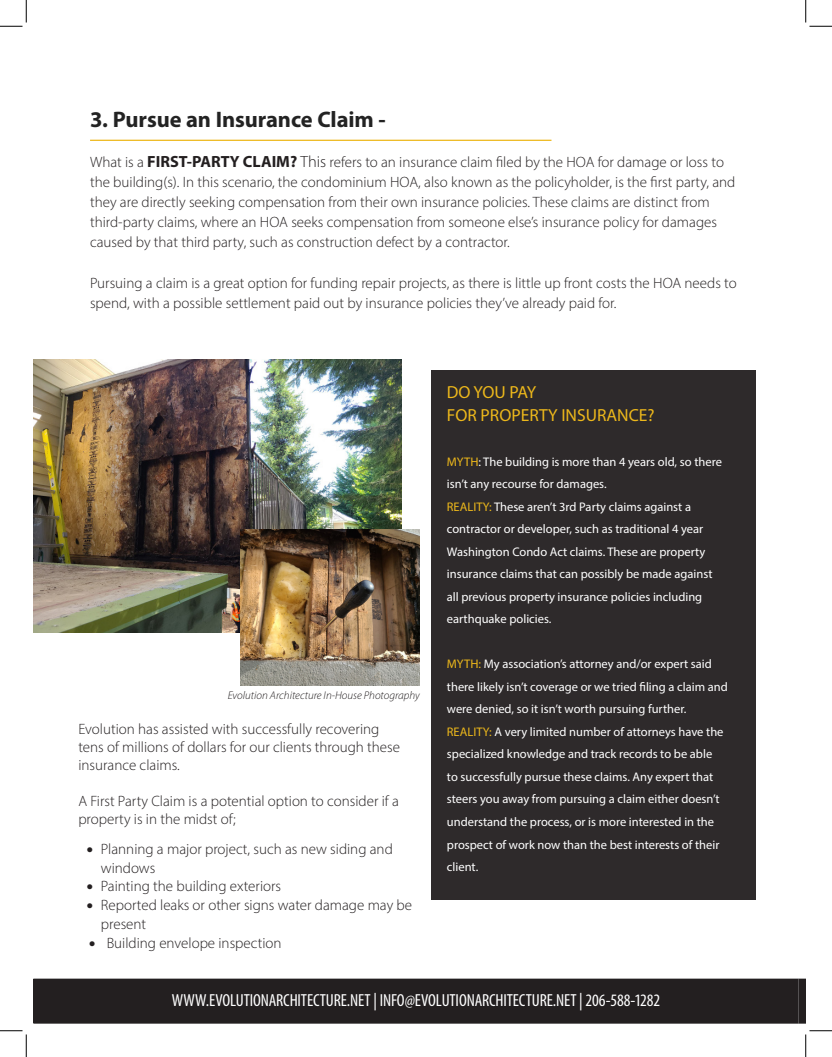
<style>
.page{position:relative;width:832px;height:1057px;background:#fff}
.page>*{position:absolute;margin:0;border:0;box-sizing:border-box;transform-origin:0 0}
.body_text_-_left{font:700 22.5px "Myriad Pro";letter-spacing:-.005em;color:#232323}
.body_text_-_left-2{font:condensed 17.5px "Myriad Pro";letter-spacing:-.01em;color:#fff}
.BT{font:17.5px "Myriad Pro";color:#edb81b}
.t1{font:300 15px/20px "Myriad Pro";color:#231f20}
.BT-2{font:12.5px/22.5px "Myriad Pro";color:#fff}
.Content_Source_Sans_6_White{font:italic 300 11.25px "Myriad Pro";color:#231f20}
.s1{font-weight:700;font-size:16.25px}
.s2{font-size:16.25px}
.s3{font-family:"Montserrat Alternates";font-weight:900}
.s4{color:#edb81b}
</style>
<div class="page">
<svg style="left:798px;top:978px;width:7px;height:45px"></svg>
<div style="left:34px;top:979px;width:764px;height:44px;background:#231f20"></div>
<div style="left:33px;top:978px;width:765px;height:45px;border:1px solid #231f20"></div>
<hr style="left:90px;top:140px;width:461px;height:1px;background:#edb81b">
<div style="left:431px;top:371px;width:325px;height:529px;background:#2e2a2b"></div>
<img style="left:33px;top:359px;width:369px;height:273px">
<img style="left:240px;top:529px;width:179px;height:156px">
<svg style="left:0;top:0;width:27px;height:27px"></svg>
<svg style="left:0;top:1030px;width:27px;height:27px"></svg>
<svg style="left:805px;top:0;width:27px;height:27px"></svg>
<svg style="left:805px;top:1030px;width:27px;height:27px"></svg>
<p class="body_text_-_left" style="left:90px;top:105px;width:297px">3. Pursue an Insurance Claim -</p>
<p class="t1" style="left:90px;top:151px;width:647px">What is a <span class="s1">FIRST-PARTY CLAIM?</span> <span class="s2">This</span> refers to an insurance claim filed by the HOA for damage or loss to the building(s). In this scenario, the condominium HOA, also known as the policyholder, is the first party, and they are directly seeking compensation from their own insurance policies. These claims are distinct from third-party claims, where an HOA seeks compensation from someone else’s insurance policy for damages caused by that third party, such as construction defect by a contractor.</p>
<p class="t1" style="left:90px;top:273px;width:648px">Pursuing a claim is a great option for funding repair projects, as there is little up front costs the HOA needs to spend, with a possible settlement paid out by insurance policies they’ve already paid for.</p>
<p class="Content_Source_Sans_6_White" style="left:228px;top:688px;width:194px">Evolution Architecture In-House Photography</p>
<p class="t1" style="left:78px;top:720px;width:323px;line-height:18px">Evolution has assisted with successfully recovering tens of millions of dollars for our clients through these insurance claims.</p>
<p class="t1" style="left:78px;top:792px;width:322px;line-height:18px">A First Party Claim is a potential option to consider if a property is in the midst of;</p>
<p class="t1" style="left:101px;top:839px;width:293px;line-height:18.8px;text-indent:-14px"><span class="s3">•</span> Planning a major project, such as new siding and windows</p>
<p class="t1" style="left:87px;top:876px;width:196px"><span class="s3">•</span> Painting the building exteriors</p>
<p class="t1" style="left:101px;top:895px;width:313px;line-height:18.8px;text-indent:-14px"><span class="s3">•</span> Reported leaks or other signs water damage may be present</p>
<p class="t1" style="left:89px;top:932px;width:194px"><span class="s3">•</span> Building envelope inspection</p>
<p class="BT" style="left:447px;top:382px;width:91px">DO YOU PAY</p>
<p class="BT" style="left:447px;top:404px;width:209px">FOR PROPERTY INSURANCE?</p>
<p class="BT-2" style="left:447px;top:450px;width:276px"><span class="s4">MYTH</span>: The building is more than 4 years old, so there isn’t any recourse for damages.</p>
<p class="BT-2" style="left:447px;top:495px;width:267px"><span class="s4">REALITY:</span> These aren’t 3rd Party claims against a contractor or developer, such as traditional 4 year Washington Condo Act claims. These are property insurance claims that can possibly be made against all previous property insurance policies including earthquake policies.</p>
<p class="BT-2" style="left:447px;top:653px;width:282px"><span class="s4">MYTH:</span> My association’s attorney and/or expert said there likely isn’t coverage or we tried filing a claim and were denied, so it isn’t worth pursuing further.</p>
<p class="BT-2" style="left:447px;top:720px;width:278px"><span class="s4">REALITY:</span> A very limited number of attorneys have the specialized knowledge and track records to be able to successfully pursue these claims. Any expert that steers you away from pursuing a claim either doesn’t understand the process, or is more interested in the prospect of work now than the best interests of their client.</p>
<p class="body_text_-_left-2" style="left:172px;top:989px;width:490px">WWW.EVOLUTIONARCHITECTURE.NET | INFO@EVOLUTIONARCHITECTURE.NET | 206-588-1282</p>
</div>
